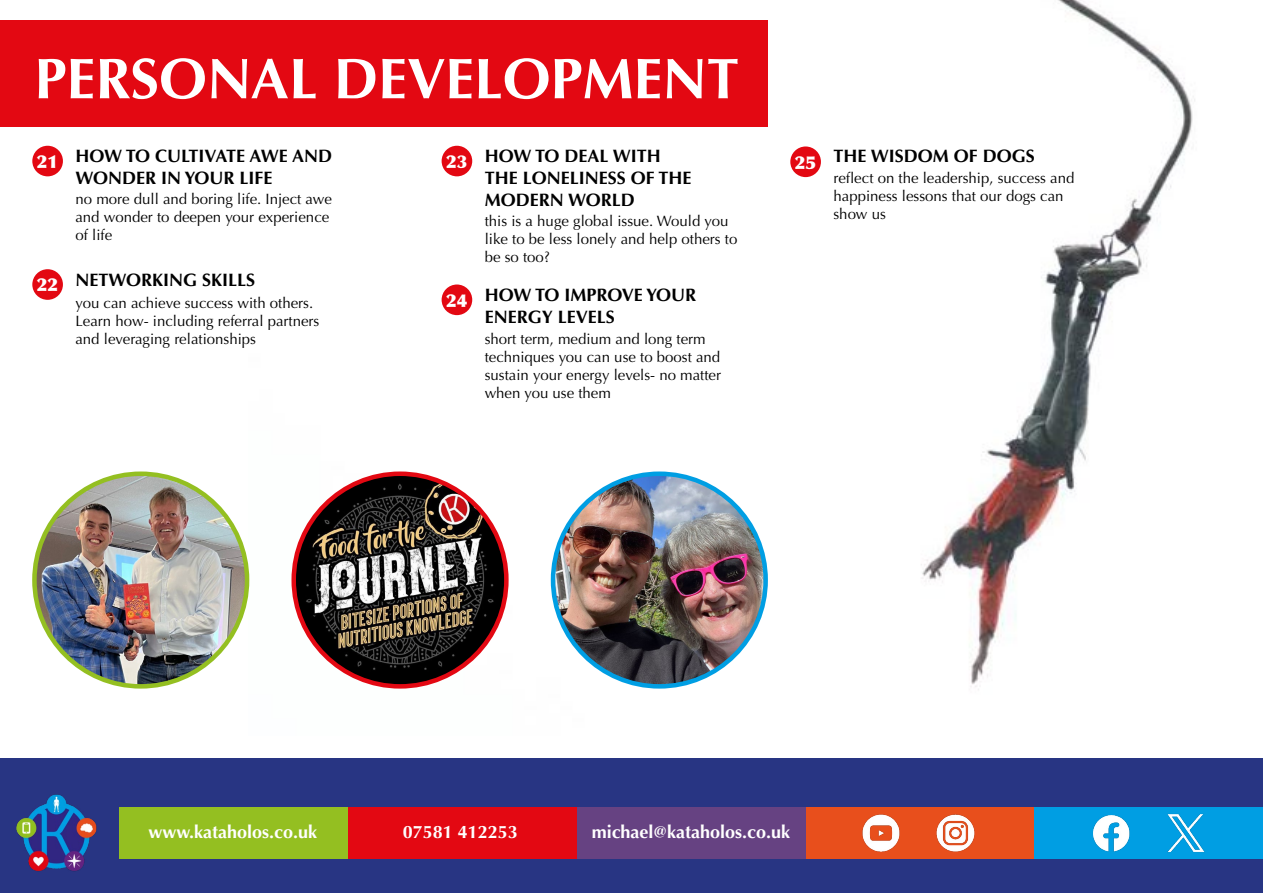
<style>
.page{position:relative;width:1263px;height:893px;background:#fff}
.page>*{position:absolute;margin:0;border:0;box-sizing:border-box;transform-origin:0 0}
.t1{font:700 57.45px "Optima";color:#fff}
.t2{font:700 18px/21.6px "Optima";color:#000}
.t3{font:700 18px "Optima";color:#fff}
.t4{font:900 18px "Optima";color:#fff}
.t5{font:15px/18px "Optima";color:#000}
.s1{font-weight:900;color:#fff}
</style>
<div class="page">
<div style="left:0;top:758px;width:1263px;height:135px;background:#283583"></div>
<div style="left:1034px;top:807px;width:229px;height:51px;background:#009ee3"></div>
<div style="left:805px;top:807px;width:229px;height:51px;background:#e84f1c"></div>
<div style="left:577px;top:807px;width:228px;height:51px;background:#664282"></div>
<div style="left:348px;top:807px;width:229px;height:51px;background:#e30812"></div>
<div style="left:119px;top:807px;width:229px;height:51px;background:#94bf21"></div>
<img style="left:16px;top:794px;width:81px;height:78px">
<img style="left:1093px;top:815px;width:37px;height:37px">
<img style="left:936px;top:814px;width:39px;height:38px">
<img style="left:1167px;top:814px;width:38px;height:39px">
<img style="left:862px;top:814px;width:38px;height:38px">
<img style="left:249px;top:0;width:946px;height:690px">
<div style="left:32px;top:146px;width:31px;height:30px;background:#e30812;border-radius:50%"></div>
<div style="left:32px;top:269px;width:31px;height:31px;background:#e30812;border-radius:50%"></div>
<div style="left:442px;top:284px;width:30px;height:31px;background:#e30812;border-radius:50%"></div>
<div style="left:442px;top:146px;width:30px;height:30px;background:#e30812;border-radius:50%"></div>
<div style="left:790px;top:146px;width:31px;height:31px;background:#e30812;border-radius:50%"></div>
<img style="left:34px;top:474px;width:213px;height:212px;border-radius:106px">
<img style="left:294px;top:474px;width:212px;height:212px;border-radius:106px">
<img style="left:553px;top:474px;width:213px;height:212px;border-radius:106px">
<div style="left:0;top:20px;width:768px;height:106px;background:#e30812"></div>
<h1 class="t1" style="left:35px;top:45px;width:706px">PERSONAL DEVELOPMENT</h1>
<p class="t4" style="left:37px;top:151px;width:23px">21</p>
<p class="t4" style="left:37px;top:274px;width:23px">22</p>
<p class="t2" style="left:75px;top:146px;width:258px">HOW TO CULTIVATE AWE AND<br>WONDER IN YOUR LIFE</p>
<p class="t5" style="left:75px;top:190px;width:258px">no more dull and boring life. Inject awe and wonder to deepen your experience of life</p>
<p class="t2" style="left:75px;top:270px;width:181px">NETWORKING SKILLS</p>
<p class="t5" style="left:75px;top:294px;width:245px">you can achieve success with others.<br>Learn how- including referral partners and leveraging relationships</p>
<p class="t4" style="left:446px;top:151px;width:23px">23</p>
<p class="t2" style="left:485px;top:146px;width:208px">HOW TO DEAL WITH<br>THE LONELINESS OF THE<br>MODERN WORLD</p>
<p class="t4" style="left:795px;top:151px;width:23px">25</p>
<p class="t5" style="left:485px;top:212px;width:254px">this is a huge global issue. Would you like to be less lonely and help others to be so too?</p>
<p class="t2" style="left:485px;top:284px;width:213px;text-indent:-39px"><span class="s1">24</span> HOW TO IMPROVE YOUR<br>ENERGY LEVELS</p>
<p class="t5" style="left:485px;top:330px;width:238px">short term, medium and long term techniques you can use to boost and sustain your energy levels- no matter when you use them</p>
<p class="t2" style="left:833px;top:146px;width:203px">THE WISDOM OF DOGS</p>
<p class="t5" style="left:833px;top:169px;width:242px">reflect on the leadership, success and happiness lessons that our dogs can show us</p>
<p class="t3" style="left:148px;top:821px;width:170px">www.kataholos.co.uk</p>
<p class="t3" style="left:403px;top:821px;width:117px">07581 412253</p>
<p class="t3" style="left:592px;top:821px;width:200px">michael@kataholos.co.uk</p>
</div>
